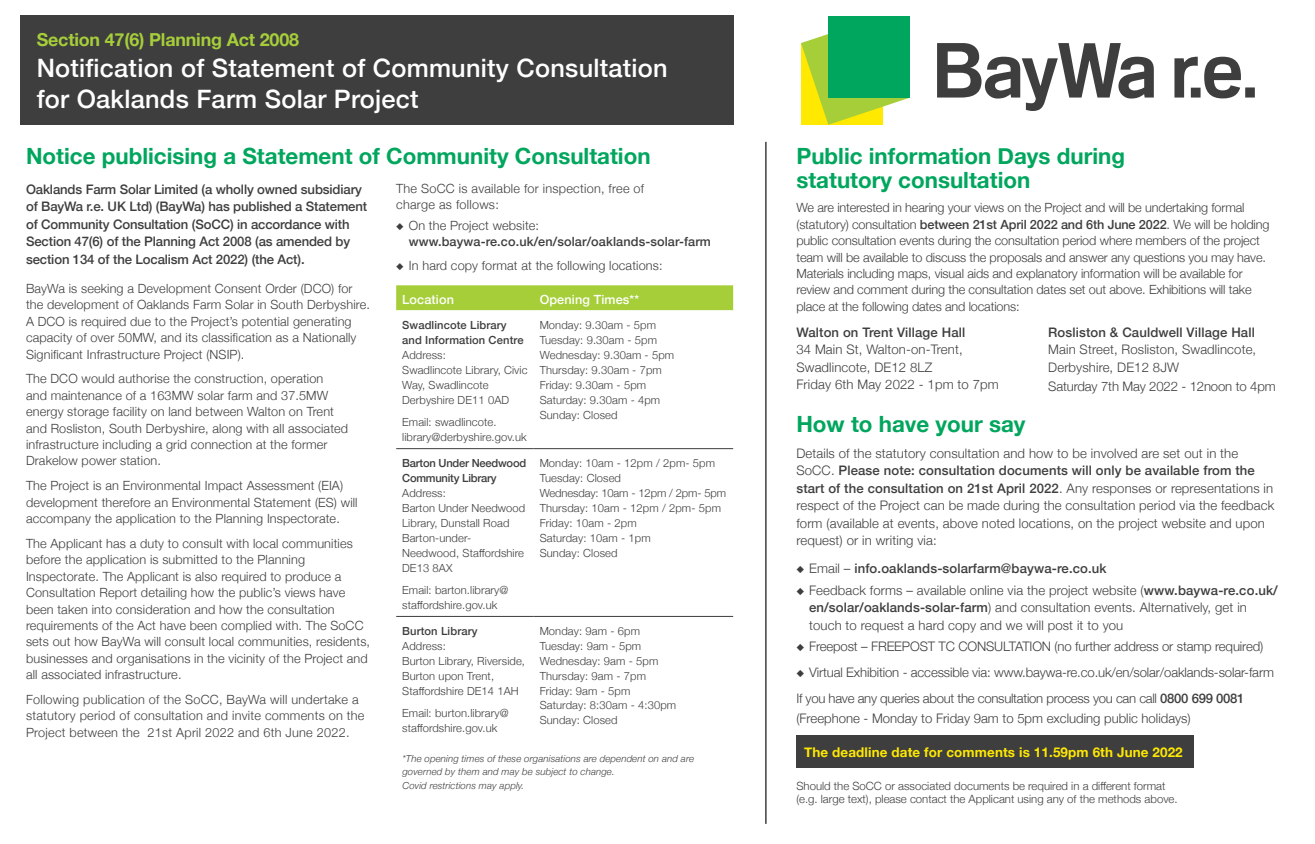
<style>
.page{position:relative;width:1315px;height:844px;background:#fff}
.page>*{position:absolute;margin:0;border:0;box-sizing:border-box;transform-origin:0 0}
.t1{font:500 25.38px/31.3px "Helvetica Neue";letter-spacing:.01em;color:#fff}
.t2{font:700 22.4px/23.8px "Helvetica Neue";color:#00a65d}
.t3{font:700 17.85px "Helvetica Neue";letter-spacing:-.01em;color:#a6ce39}
.t4{font:700 13.47px "Helvetica Neue";letter-spacing:.01em;color:#ffe901}
.t5{font:300 13.12px/17.5px "Helvetica Neue";letter-spacing:.01em;color:#3e3e3f}
.t6{font:300 13.12px/25.9px "Helvetica Neue";letter-spacing:-.01em;color:#3e3e3f}
.t7{font:500 13.12px/17.5px "Helvetica Neue";letter-spacing:-.01em;color:#3e3e3f}
.t8{font:500 13.12px "Helvetica Neue";letter-spacing:.01em;color:#3e3e3f}
.t9{font:300 12.6px/16.4px "Helvetica Neue";letter-spacing:.01em;color:#3e3e3f}
.t10{font:300 12.6px/16.4px "Helvetica Neue";letter-spacing:-.01em;color:#3e3e3f}
.t11{font:500 12.6px/16.4px "Helvetica Neue";letter-spacing:.01em;color:#3e3e3f}
.t12{font:500 12.6px "Helvetica Neue";letter-spacing:.01em;color:#fff}
.t13{font:300 11.38px/13.1px "Helvetica Neue";color:#3e3e3f}
.t14{font:300 11.2px/14.9px "Helvetica Neue";letter-spacing:.01em;color:#3e3e3f}
.t15{font:500 11.2px/14.9px "Helvetica Neue";letter-spacing:.01em;color:#3e3e3f}
.t16{font:500 11.2px/14.9px "Helvetica Neue";letter-spacing:-.02em;color:#3e3e3f}
.t17{font:italic 300 9.62px/13.5px "Helvetica Neue";letter-spacing:.01em;color:#3e3e3f}
.s1{font-family:"Montserrat";font-weight:300}
.s2{font-weight:300}
.s3{font-family:"Montserrat"}
.s4{font-weight:500}
</style>
<div class="page">
<div style="left:796px;top:735px;width:398px;height:32px;background:#3e3e3f"></div>
<svg style="left:801px;top:34px;width:109px;height:91px;background:#cfde45"></svg>
<div style="left:828px;top:16px;width:82px;height:81px;background:#00a65d"></div>
<svg style="left:937px;top:43px;width:317px;height:68px"></svg>
<div style="left:20px;top:16px;width:713px;height:109px;background:#3e3e3f"></div>
<div style="left:396px;top:285px;width:337px;height:25px;background:#a6ce39"></div>
<hr style="left:396px;top:448px;width:138px;height:1px;background:#3e3e3f">
<hr style="left:534px;top:448px;width:199px;height:1px;background:#3e3e3f">
<hr style="left:396px;top:616px;width:138px;height:1px;background:#3e3e3f">
<hr style="left:534px;top:616px;width:199px;height:1px;background:#3e3e3f">
<hr style="left:765px;top:142px;width:1px;height:681px;background:#3e3e3f">
<h3 class="t3" style="left:37px;top:25px;width:264px">Section 47(6) Planning Act 2008</h3>
<h1 class="t1" style="left:37px;top:50px;width:632px">Notification of Statement of Community Consultation for Oaklands Farm Solar Project</h1>
<h2 class="t2" style="left:26px;top:144px;width:626px">Notice publicising a Statement of Community Consultation</h2>
<p class="t7" style="left:26px;top:179px;width:343px">Oaklands Farm Solar Limited (a wholly owned subsidiary of BayWa r.e. UK Ltd) (BayWa) has published a Statement of Community Consultation (SoCC) in accordance with Section 47(6) of the Planning Act 2008 (as amended by section 134 of the Localism Act 2022) (the Act).</p>
<p class="t9" style="left:26px;top:279px;width:345px">BayWa is seeking a Development Consent Order (DCO) for the development of Oaklands Farm Solar in South Derbyshire.<br>A DCO is required due to the Project’s potential generating capacity of over 50MW, and its classification as a Nationally Significant Infrastructure Project (NSIP).</p>
<p class="t9" style="left:26px;top:370px;width:324px">The DCO would authorise the construction, operation<br>and maintenance of a 163MW solar farm and 37.5MW energy storage facility on land between Walton on Trent and Rosliston, South Derbyshire, along with all associated infrastructure including a grid connection at the former Drakelow power station.</p>
<p class="t9" style="left:26px;top:476px;width:333px">The Project is an Environmental Impact Assessment (EIA) development therefore an Environmental Statement (ES) will accompany the application to the Planning Inspectorate.</p>
<p class="t9" style="left:26px;top:534px;width:345px">The Applicant has a duty to consult with local communities before the application is submitted to the Planning Inspectorate. The Applicant is also required to produce a Consultation Report detailing how the public’s views have been taken into consideration and how the consultation requirements of the Act have been complied with. The SoCC sets out how BayWa will consult local communities, residents, businesses and organisations in the vicinity of the Project and all associated infrastructure.</p>
<p class="t9" style="left:26px;top:690px;width:340px">Following publication of the SoCC, BayWa will undertake a statutory period of consultation and invite comments on the<br>Project between the 21st April 2022 and 6th June 2022.</p>
<p class="t9" style="left:396px;top:179px;width:249px">The SoCC is available for inspection, free of charge as follows:</p>
<p class="t11" style="left:409px;top:216px;width:303px;text-indent:-13px"><span class="s1">◆</span> <span class="s2">On the Project website: </span>www.baywa-re.co.uk/en/solar/oaklands-solar-farm</p>
<p class="t9" style="left:396px;top:256px;width:268px"><span class="s3">◆</span> In hard copy format at the following locations:</p>
<p class="t12" style="left:402px;top:289px;width:53px">Location</p>
<p class="t12" style="left:540px;top:289px;width:101px">Opening Times**</p>
<p class="t15" style="left:402px;top:317px;width:123px">Swadlincote Library and Information Centre</p>
<p class="t14" style="left:402px;top:346px;width:127px">Address:<br>Swadlincote Library, Civic<br>Way, Swadlincote<br>Derbyshire DE11 0AD</p>
<p class="t14" style="left:402px;top:414px;width:126px">Email: swadlincote. library@derbyshire.gov.uk</p>
<p class="t14" style="left:540px;top:317px;width:136px">Monday: 9.30am - 5pm<br>Tuesday: 9.30am - 5pm<br>Wednesday: 9.30am - 5pm<br>Thursday: 9.30am - 7pm<br>Friday: 9.30am - 5pm<br>Saturday: 9.30am - 4pm<br>Sunday: Closed</p>
<p class="t14" style="left:540px;top:454px;width:188px">Monday: 10am - 12pm / 2pm- 5pm<br>Tuesday: Closed<br>Wednesday: 10am - 12pm / 2pm- 5pm<br>Thursday: 10am - 12pm / 2pm- 5pm<br>Friday: 10am - 2pm<br>Saturday: 10am - 1pm<br>Sunday: Closed</p>
<p class="t16" style="left:402px;top:454px;width:126px">Barton Under Needwood<br>Community Library</p>
<p class="t14" style="left:402px;top:484px;width:125px">Address:<br>Barton Under Needwood<br>Library, Dunstall Road<br>Barton-under-<br>Needwood, Staffordshire<br>DE13 8AX</p>
<p class="t14" style="left:402px;top:581px;width:108px">Email: barton.library@ staffordshire.gov.uk</p>
<p class="t15" style="left:402px;top:622px;width:77px">Burton Library</p>
<p class="t14" style="left:402px;top:637px;width:124px">Address:<br>Burton Library, Riverside,<br>Burton upon Trent,<br>Staffordshire DE14 1AH</p>
<p class="t14" style="left:402px;top:704px;width:108px">Email: burton.library@ staffordshire.gov.uk</p>
<p class="t14" style="left:540px;top:622px;width:138px">Monday: 9am - 6pm<br>Tuesday: 9am - 5pm<br>Wednesday: 9am - 5pm<br>Thursday: 9am - 7pm<br>Friday: 9am - 5pm<br>Saturday: 8:30am - 4:30pm<br>Sunday: Closed</p>
<p class="t17" style="left:402px;top:750px;width:293px">*The opening times of these organisations are dependent on and are governed by them and may be subject to change.<br>Covid restrictions may apply.</p>
<h2 class="t2" style="left:796px;top:144px;width:330px">Public information Days during statutory consultation</h2>
<p class="t10" style="left:796px;top:199px;width:475px">We are interested in hearing your views on the Project and will be undertaking formal (statutory) consultation <span class="s4">between 21st April 2022 and 6th June 2022</span>. We will be holding public consultation events during the consultation period where members of the project team will be available to discuss the proposals and answer any questions you may have.<br>Materials including maps, visual aids and explanatory information will be available for review and comment during the consultation dates set out above. Exhibitions will take place at the following dates and locations:</p>
<p class="t8" style="left:796px;top:321px;width:170px">Walton on Trent Village Hall</p>
<p class="t5" style="left:796px;top:340px;width:204px">34 Main St, Walton-on-Trent,<br>Swadlincote, DE12 8LZ<br>Friday 6th May 2022 - 1pm to 7pm</p>
<p class="t8" style="left:1048px;top:321px;width:208px">Rosliston &amp; Cauldwell Village Hall</p>
<p class="t5" style="left:1048px;top:340px;width:209px">Main Street, Rosliston, Swadlincote,<br>Derbyshire, DE12 8JW</p>
<p class="t6" style="left:1048px;top:372px;width:229px">Saturday 7th May 2022 - 12noon to 4pm</p>
<h2 class="t2" style="left:796px;top:412px;width:230px">How to have your say</h2>
<p class="t5" style="left:796px;top:443px;width:479px">Details of the statutory consultation and how to be involved are set out in the SoCC. <span class="s4">Please note: consultation documents will only be available from the start of the consultation on 21st April 2022</span>. Any responses or representations in respect of the Project can be made during the consultation period via the feedback form (available at events, above noted locations, on the project website and upon request) or in writing via:</p>
<p class="t8" style="left:796px;top:557px;width:312px"><span class="s1">◆</span> <span class="s2">Email –</span> info.oaklands-solarfarm@baywa-re.co.uk</p>
<p class="t5" style="left:809px;top:580px;width:470px;text-indent:-13px"><span class="s3">◆</span> Feedback forms – available online via the project website (<span class="s4">www.baywa-re.co.uk/ en/solar/oaklands-solar-farm</span>) and consultation events. Alternatively, get in touch to request a hard copy and we will post it to you</p>
<p class="t6" style="left:796px;top:632px;width:468px"><span class="s3">◆</span> Freepost – FREEPOST TC CONSULTATION (no further address or stamp required)</p>
<p class="t6" style="left:796px;top:658px;width:479px"><span class="s3">◆</span> Virtual Exhibition - accessible via: www.baywa-re.co.uk/en/solar/oaklands-solar-farm<br>If you have any queries about the consultation process you can call <span class="s4">0800 699 0081</span></p>
<p class="t5" style="left:796px;top:708px;width:396px">(Freephone - Monday to Friday 9am to 5pm excluding public holidays)</p>
<p class="t4" style="left:804px;top:741px;width:380px">The deadline date for comments is 11.59pm 6th June 2022</p>
<p class="t13" style="left:796px;top:778px;width:383px">Should the SoCC or associated documents be required in a different format (e.g. large text), please contact the Applicant using any of the methods above.</p>
</div>
